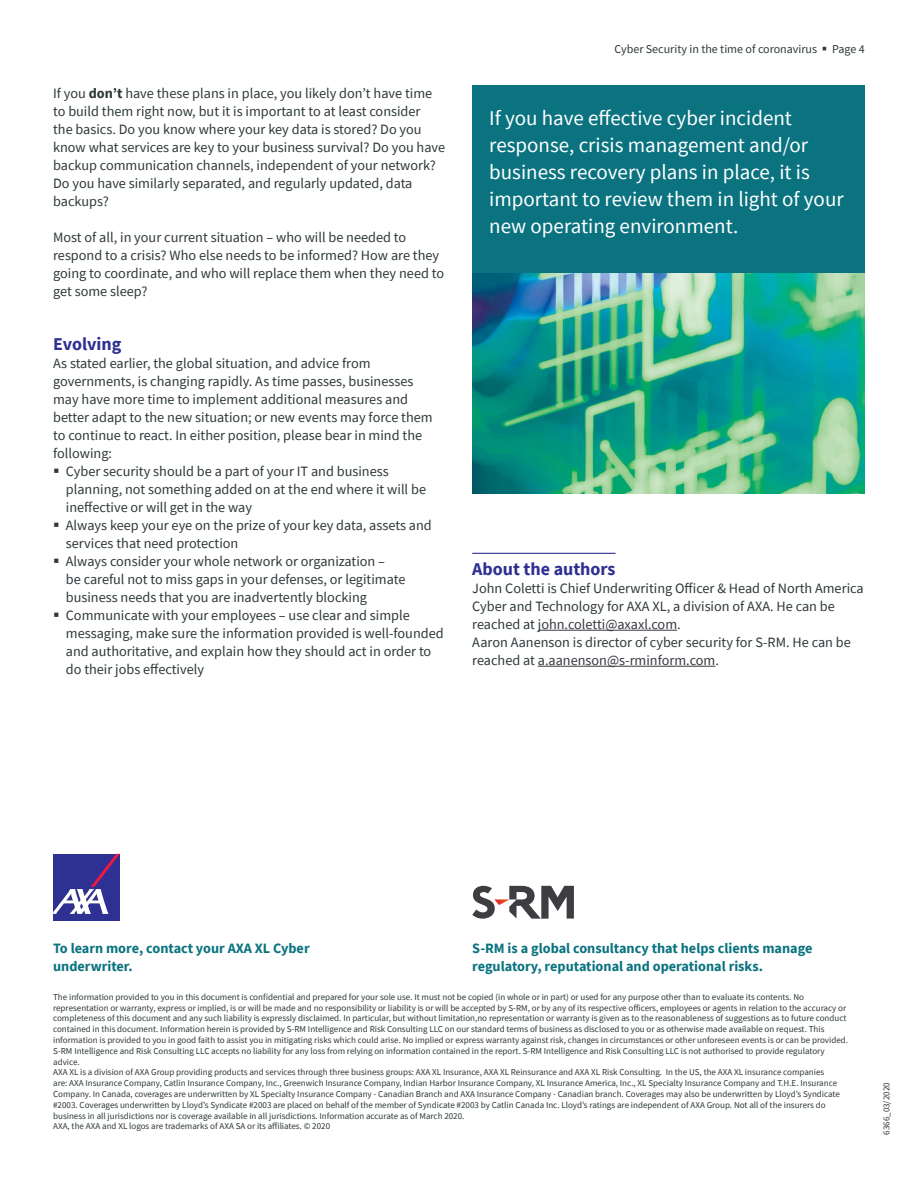
<style>
.page{position:relative;width:918px;height:1188px;background:#fff}
.page>*{position:absolute;margin:0;border:0;box-sizing:border-box;transform-origin:0 0}
.t1{font:21px/27px "Source Sans Pro";color:#fff}
.t2{font:700 18px "Source Sans Pro";color:#2e3092}
.t3{font:14.25px/18px "Source Sans Pro";color:#2e3839}
.t4{font:700 14.25px/18px "Source Sans Pro";color:#0b7380}
.t5{font:12px "Source Sans Pro";color:#2e3839}
.t6{font:9px/10.8px "Source Sans Pro";color:#2e3839}
.s1{font-weight:700}
.s2{color:#35383f}
</style>
<div class="page">
<hr style="left:472px;top:553px;width:144px;height:1px;background:#2e3092">
<hr style="left:538px;top:630px;width:139px;height:1px;background:#35383f">
<hr style="left:538px;top:666px;width:177px;height:1px;background:#35383f">
<svg style="left:472px;top:886px;width:102px;height:33px"></svg>
<div style="left:53px;top:854px;width:67px;height:67px;background:#2e3092"></div>
<svg style="left:53px;top:854px;width:67px;height:60px"></svg>
<img style="left:472px;top:272px;width:393px;height:221px">
<div style="left:472px;top:85px;width:393px;height:187px;background:#0b7380"></div>
<p class="t3" style="left:53px;top:84px;width:394px">If you <span class="s1">don’t</span> have these plans in place, you likely don’t have time to build them right now, but it is important to at least consider<br>the basics. Do you know where your key data is stored? Do you know what services are key to your business survival? Do you have backup communication channels, independent of your network?<br>Do you have similarly separated, and regularly updated, data backups?</p>
<h3 class="t3" style="left:53px;top:228px;width:393px">Most of all, in your current situation – who will be needed to respond to a crisis? Who else needs to be informed? How are they going to coordinate, and who will replace them when they need to get some sleep?</h3>
<h2 class="t2" style="left:53px;top:332px;width:70px">Evolving</h2>
<h3 class="t3" style="left:53px;top:354px;width:319px">As stated earlier, the global situation, and advice from</h3>
<h3 class="t3" style="left:53px;top:372px;width:362px">governments, is changing rapidly. As time passes, businesses</h3>
<h3 class="t3" style="left:53px;top:390px;width:356px">may have more time to implement additional measures and</h3>
<h3 class="t3" style="left:53px;top:408px;width:381px">better adapt to the new situation; or new events may force them</h3>
<h3 class="t3" style="left:53px;top:426px;width:371px">to continue to react. In either position, please bear in mind the</h3>
<h3 class="t3" style="left:53px;top:444px;width:60px">following:</h3>
<h3 class="t3" style="left:66px;top:462px;width:324px">Cyber security should be a part of your IT and business</h3>
<h3 class="t3" style="left:66px;top:480px;width:362px">planning, not something added on at the end where it will be</h3>
<h3 class="t3" style="left:66px;top:498px;width:188px">ineffective or will get in the way</h3>
<h3 class="t3" style="left:66px;top:516px;width:367px">Always keep your eye on the prize of your key data, assets and</h3>
<h3 class="t3" style="left:66px;top:534px;width:174px">services that need protection</h3>
<h3 class="t3" style="left:66px;top:552px;width:321px">Always consider your whole network or organization –</h3>
<h3 class="t3" style="left:66px;top:570px;width:341px">be careful not to miss gaps in your defenses, or legitimate</h3>
<h3 class="t3" style="left:66px;top:588px;width:303px">business needs that you are inadvertently blocking</h3>
<h3 class="t3" style="left:66px;top:606px;width:346px">Communicate with your employees – use clear and simple</h3>
<h3 class="t3" style="left:66px;top:624px;width:379px">messaging, make sure the information provided is well-founded</h3>
<h3 class="t3" style="left:66px;top:642px;width:367px">and authoritative, and explain how they should act in order to</h3>
<h3 class="t3" style="left:66px;top:660px;width:140px">do their jobs effectively</h3>
<h3 class="t5" style="left:614px;top:42px;width:252px">Cyber Security in the time of coronavirus ▪ Page 4</h3>
<h1 class="t1" style="left:489px;top:105px;width:356px">If you have effective cyber incident response, crisis management and/or business recovery plans in place, it is important to review them in light of your new operating environment.</h1>
<h2 class="t2" style="left:472px;top:557px;width:145px">About the authors</h2>
<p class="t3" style="left:472px;top:579px;width:393px">John Coletti is Chief Underwriting Officer &amp; Head of North America Cyber and Technology for AXA XL, a division of AXA. He can be reached at <span class="s2">john.coletti@axaxl.com</span>.<br>Aaron Aanenson is director of cyber security for S-RM. He can be reached at <span class="s2">a.aanenson@s-rminform.com</span>.</p>
<h3 class="t4" style="left:53px;top:939px;width:258px">To learn more, contact your AXA XL Cyber underwriter.</h3>
<h3 class="t4" style="left:472px;top:939px;width:342px">S-RM is a global consultancy that helps clients manage regulatory, reputational and operational risks.</h3>
<p class="t6" style="left:53px;top:991px;width:796px">The information provided to you in this document is confidential and prepared for your sole use. It must not be copied (in whole or in part) or used for any purpose other than to evaluate its contents. No representation or warranty, express or implied, is or will be made and no responsibility or liability is or will be accepted by S-RM, or by any of its respective officers, employees or agents in relation to the accuracy or completeness of this document and any such liability is expressly disclaimed. In particular, but without limitation,no representation or warranty is given as to the reasonableness of suggestions as to future conduct contained in this document. Information herein is provided by S-RM Intelligence and Risk Consulting LLC on our standard terms of business as disclosed to you or as otherwise made available on request. This information is provided to you in good faith to assist you in mitigating risks which could arise. No implied or express warranty against risk, changes in circumstances or other unforeseen events is or can be provided.<br>S-RM Intelligence and Risk Consulting LLC accepts no liability for any loss from relying on information contained in the report. S-RM Intelligence and Risk Consulting LLC is not authorised to provide regulatory advice.<br>AXA XL is a division of AXA Group providing products and services through three business groups: AXA XL Insurance, AXA XL Reinsurance and AXA XL Risk Consulting. In the US, the AXA XL insurance companies<br>are: AXA Insurance Company, Catlin Insurance Company, Inc., Greenwich Insurance Company, Indian Harbor Insurance Company, XL Insurance America, Inc., XL Specialty Insurance Company and T.H.E. Insurance Company. In Canada, coverages are underwritten by XL Specialty Insurance Company - Canadian Branch and AXA Insurance Company - Canadian branch. Coverages may also be underwritten by Lloyd’s Syndicate #2003. Coverages underwritten by Lloyd’s Syndicate #2003 are placed on behalf of the member of Syndicate #2003 by Catlin Canada Inc. Lloyd’s ratings are independent of AXA Group. Not all of the insurers do business in all jurisdictions nor is coverage available in all jurisdictions. Information accurate as of March 2020.<br>AXA, the AXA and XL logos are trademarks of AXA SA or its affiliates. © 2020</p>
<p class="t6" style="left:881px;top:1135px;width:54px;rotate:-90deg">6366_03/2020</p>
</div>
